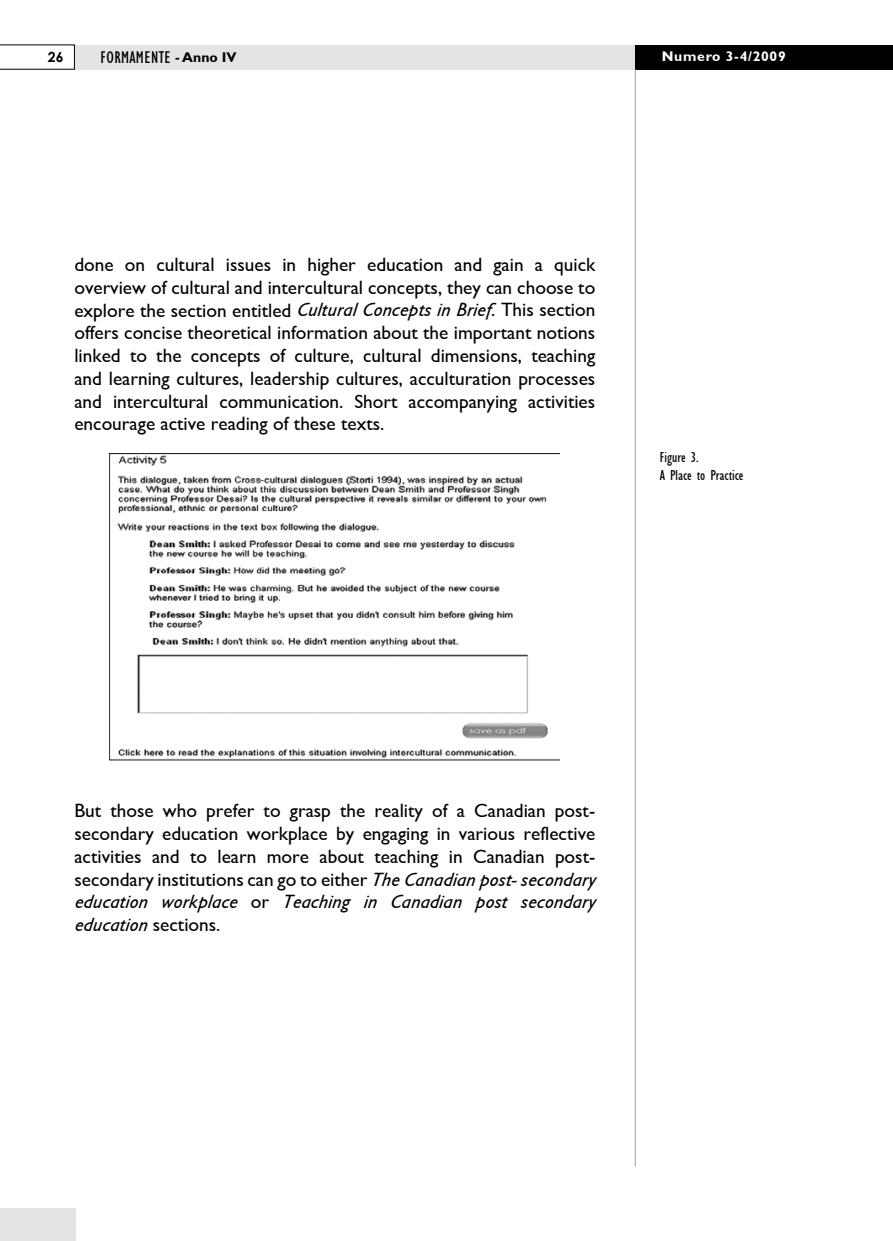
<style>
.page{position:relative;width:893px;height:1241px;background:#fff}
.page>*{position:absolute;margin:0;border:0;box-sizing:border-box;transform-origin:0 0}
.t1{font:19.25px/22.8px "Formamente";color:#000;text-align:justify}
.t2{font:17.5px "Formamente Condensed";color:#000}
.t3{font:14.88px/17.8px "Formamente Condensed";color:#000}
.t4{font:700 14px "Formamente";letter-spacing:.05em;color:#fff}
.t5{font:700 14px "Formamente";color:#000}
.t6{font:700 14px "Century Gothic";color:#000}
.s1{font-style:italic}
</style>
<div class="page">
<div style="left:75px;top:45px;width:818px;height:24px;background:#e3e4e4"></div>
<div style="left:635px;top:45px;width:258px;height:24px;background:#000"></div>
<svg style="left:0;top:45px;width:75px;height:24px"></svg>
<div style="left:0;top:1208px;width:75px;height:32px;background:#e3e4e4"></div>
<hr style="left:635px;top:69px;width:1px;height:1097px;background:#9c9e9f">
<img style="left:110px;top:453px;width:450px;height:308px">
<p class="t6" style="left:48px;top:47px;width:17px">26</p>
<p class="t2" style="left:100px;top:46px;width:15px">FORMAMENTE</p>
<p class="t5" style="left:175px;top:49px;width:63px">- Anno IV</p>
<p class="t4" style="left:662px;top:47px;width:126px">Numero 3-4/2009</p>
<p class="t1" style="left:74px;top:253px;width:522px">done on cultural issues in higher education and gain a quick overview of cultural and intercultural concepts, they can choose to explore the section entitled <span class="s1">Cultural Concepts in Brief</span>. This section offers concise theoretical information about the important notions linked to the concepts of culture, cultural dimensions, teaching and learning cultures, leadership cultures, acculturation processes and intercultural communication. Short accompanying activities encourage active reading of these texts.</p>
<p class="t3" style="left:660px;top:448px;width:85px">Figure 3.<br>A Place to Practice</p>
<p class="t1" style="left:74px;top:799px;width:522px">But those who prefer to grasp the reality of a Canadian post&shy;secondary education workplace by engaging in various reflective activities and to learn more about teaching in Canadian post&shy;secondary institutions can go to either <span class="s1">The Canadian post-secondary education workplace</span> o r <span class="s1">Teaching in Canadian post secondary education</span> sections.</p>
</div>
